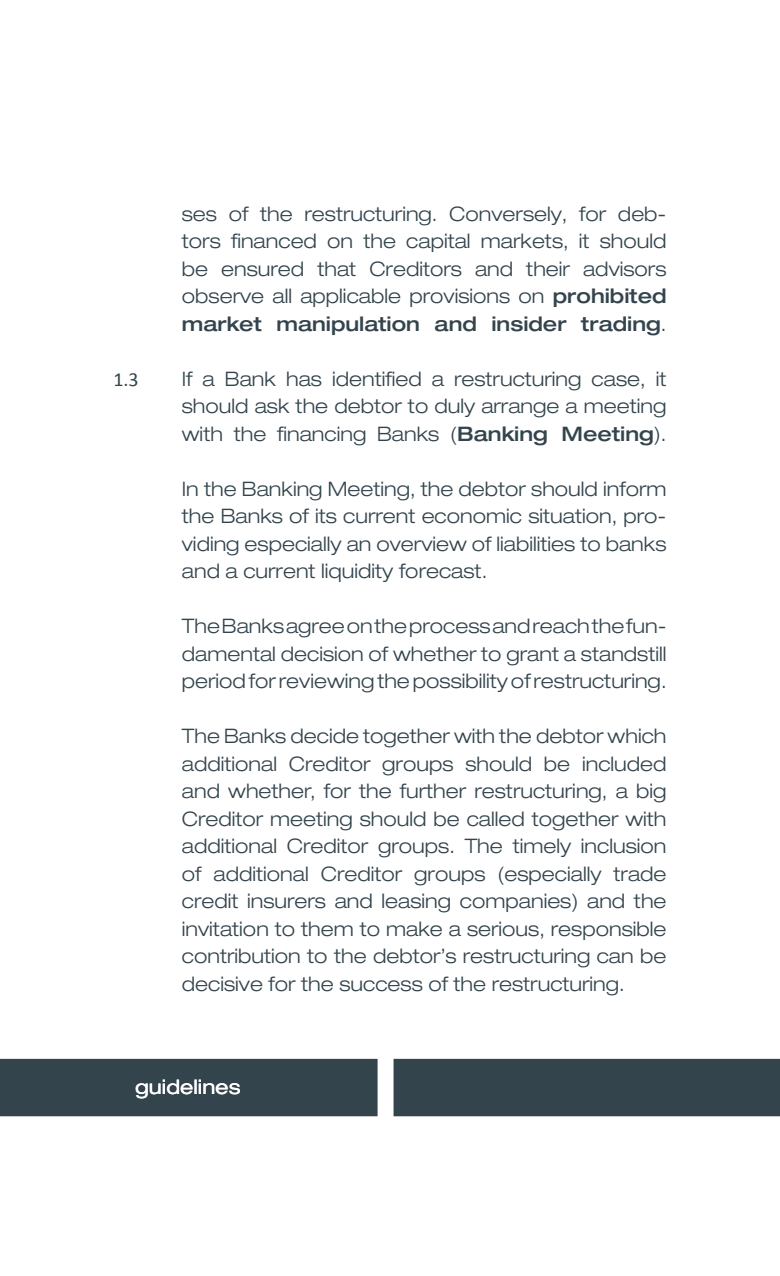
<style>
.page{position:relative;width:780px;height:1276px;background:#fff}
.page>*{position:absolute;margin:0;border:0;box-sizing:border-box;transform-origin:0 0}
.t1{font:300 expanded 20px/27.5px "Helvetica Neue LT Pro";color:#33444d;text-align:justify}
.t2{font:expanded 20px "Helvetica Neue LT Pro";color:#fff}
.t3{font:20px "Calibri";color:#33444d}
.s1{font-weight:500}
</style>
<div class="page">
<div style="left:0;top:1059px;width:780px;height:57px;background:#33444d"></div>
<p class="t1" style="left:182px;top:199px;width:486px">ses of the restructuring. Conversely, for deb&shy;tors financed on the capital markets, it should be ensured that Creditors and their advisors observe all applicable provisions on <span class="s1">prohibited market manipulation and insider trading</span>.</p>
<p class="t3" style="left:113px;top:367px;width:27px">1.3</p>
<p class="t1" style="left:182px;top:364px;width:486px">If a Bank has identified a restructuring case, it should ask the debtor to duly arrange a meeting with the financing Banks (<span class="s1">Banking Meeting</span>).</p>
<p class="t1" style="left:182px;top:474px;width:486px">In the Banking Meeting, the debtor should inform the Banks of its current economic situation, pro&shy;viding especially an overview of liabilities to banks and a current liquidity forecast.</p>
<p class="t1" style="left:182px;top:612px;width:486px">The Banks agree on the process and reach the fun&shy;damental decision of whether to grant a standstill period for reviewing the possibility of restructuring.</p>
<p class="t1" style="left:182px;top:722px;width:486px">The Banks decide together with the debtor which additional Creditor groups should be included and whether, for the further restructuring, a big Creditor meeting should be called together with additional Creditor groups. The timely inclusion of additional Creditor groups (especially trade credit insurers and leasing companies) and the invitation to them to make a serious, responsible contribution to the debtor’s restructuring can be decisive for the success of the restructuring.</p>
<p class="t2" style="left:135px;top:1074px;width:107px">guidelines</p>
</div>
